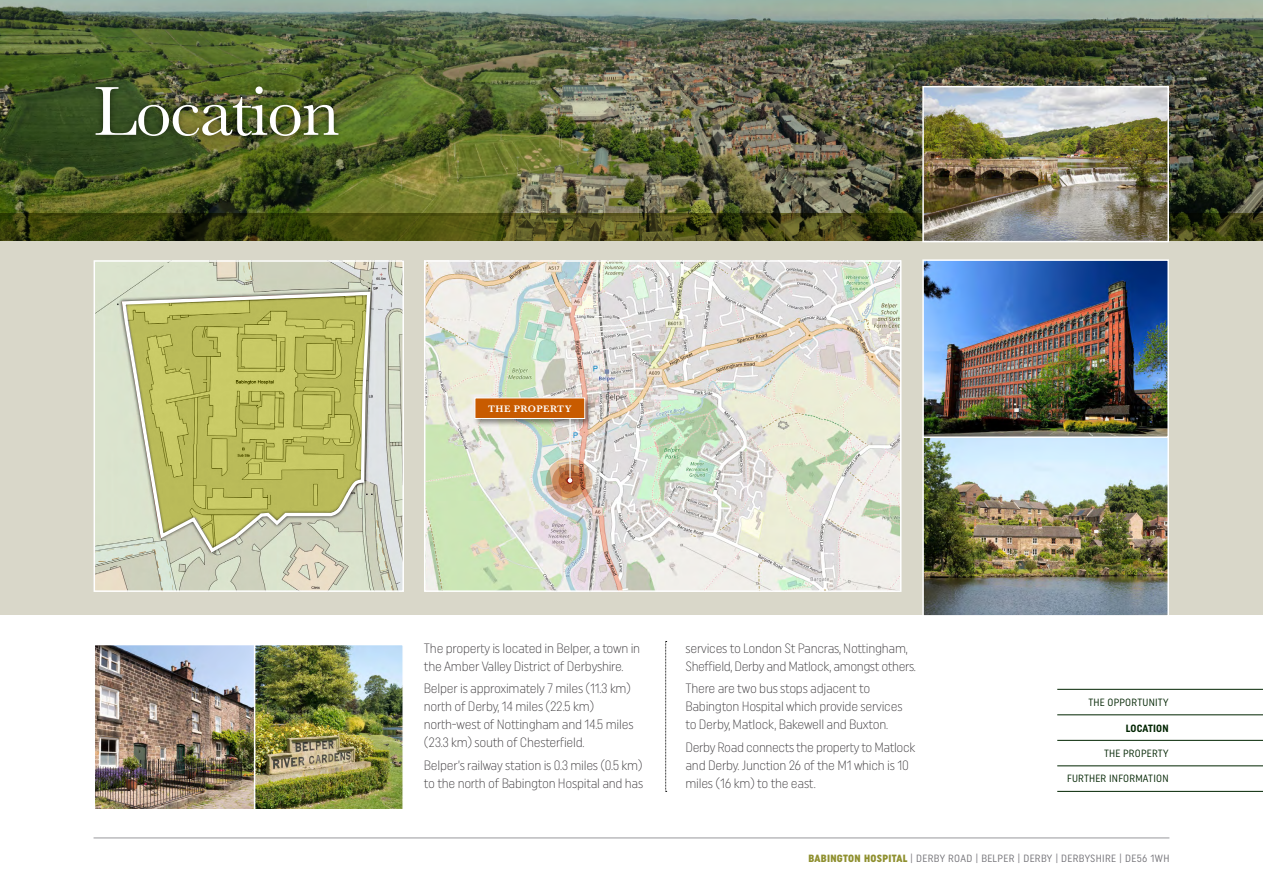
<style>
.page{position:relative;width:1263px;height:893px;background:#fff}
.page>*{position:absolute;margin:0;border:0;box-sizing:border-box;transform-origin:0 0}
.t1{font:72px "Baskerville";letter-spacing:-.02em;color:#fff}
.t2{font:300 condensed 13.5px/18px "Uniform";letter-spacing:-.02em;color:#373437}
.t3{font:condensed 10.5px "Uniform";letter-spacing:.03em;color:#727176}
.t4{font:condensed 10.5px "Uniform";letter-spacing:.02em;color:#002400}
.t5{font:700 condensed 10.5px "Uniform";letter-spacing:.02em;color:#002400}
.t6{font:600 9.75px "Baskerville";letter-spacing:.05em;color:#fff}
.s1{font-weight:900;color:#8f902f}
</style>
<div class="page">
<hr style="left:94px;top:838px;width:1075px;height:1px;background:#98989c">
<hr style="left:1057px;top:715px;width:206px;height:1px;background:#002400">
<hr style="left:1057px;top:740px;width:206px;height:1px;background:#002400">
<hr style="left:1057px;top:766px;width:206px;height:1px;background:#002400">
<hr style="left:1057px;top:689px;width:206px;height:1px;background:#002400">
<hr style="left:1057px;top:791px;width:206px;height:1px;background:#002400">
<img style="left:0;top:0;width:1263px;height:242px">
<div style="left:0;top:242px;width:1263px;height:373px;background:#d9d7c9"></div>
<img style="left:925px;top:262px;width:241px;height:352px">
<div style="left:922px;top:436px;width:247px;height:181px;border:2px solid #fff"></div>
<img style="left:925px;top:89px;width:241px;height:150px">
<div style="left:922px;top:86px;width:247px;height:156px;border:2px solid #fff"></div>
<svg style="left:665px;top:641px;width:2px;height:151px"></svg>
<div style="left:922px;top:259px;width:247px;height:179px;border:2px solid #fff"></div>
<img style="left:427px;top:263px;width:471px;height:326px">
<div style="left:424px;top:260px;width:477px;height:332px;border:2px solid #fff"></div>
<img style="left:97px;top:263px;width:304px;height:326px">
<div style="left:94px;top:260px;width:310px;height:332px;border:2px solid #fff"></div>
<img style="left:97px;top:647px;width:23px;height:160px">
<div style="left:94px;top:644px;width:174px;height:166px;border:2px solid #fff"></div>
<img style="left:372px;top:647px;width:29px;height:160px">
<div style="left:254px;top:644px;width:150px;height:166px;border:2px solid #fff"></div>
<div style="left:89px;top:79px;width:256px;height:65px;background:#000;opacity:.5"></div>
<div style="left:118px;top:288px;width:256px;height:268px;background:#000;opacity:.75"></div>
<img style="left:120px;top:290px;width:252px;height:549px">
<svg style="left:546px;top:458px;width:47px;height:46px"></svg>
<svg style="left:552px;top:464px;width:34px;height:34px"></svg>
<svg style="left:558px;top:470px;width:22px;height:22px"></svg>
<div style="left:473px;top:396px;width:120px;height:30px;background:#000;opacity:.42"></div>
<div style="left:475px;top:398px;width:110px;height:20px;background:#c85b00"></div>
<div style="left:475px;top:398px;width:110px;height:21px;border:1px solid #fff"></div>
<hr style="left:570px;top:419px;width:1px;height:61px;background:#fff">
<svg style="left:568px;top:478px;width:4px;height:5px"></svg>
<h1 class="t1" style="left:94px;top:66px;width:248px">Location</h1>
<p class="t6" style="left:488px;top:402px;width:85px">THE PROPERTY</p>
<p class="t2" style="left:424px;top:639px;width:218px">The property is located in Belper, a town in the Amber Valley District of Derbyshire.</p>
<p class="t2" style="left:424px;top:679px;width:211px">Belper is approximately 7 miles (11.3 km) north of Derby, 14 miles (22.5 km) north-west of Nottingham and 14.5 miles (23.3 km) south of Chesterfield.</p>
<p class="t2" style="left:424px;top:756px;width:221px">Belper’s railway station is 0.3 miles (0.5 km) to the north of Babington Hospital and has</p>
<p class="t2" style="left:685px;top:639px;width:232px">services to London St Pancras, Nottingham,<br>Sheffield, Derby and Matlock, amongst others.</p>
<p class="t2" style="left:685px;top:679px;width:218px">There are two bus stops adjacent to<br>Babington Hospital which provide services to Derby, Matlock, Bakewell and Buxton.</p>
<p class="t2" style="left:685px;top:738px;width:231px">Derby Road connects the property to Matlock and Derby. Junction 26 of the M1 which is 10 miles (16 km) to the east.</p>
<p class="t4" style="left:1088px;top:696px;width:82px">THE OPPORTUNITY</p>
<p class="t5" style="left:1126px;top:722px;width:44px">LOCATION</p>
<p class="t4" style="left:1104px;top:747px;width:66px">THE PROPERTY</p>
<p class="t4" style="left:1067px;top:772px;width:103px">FURTHER INFORMATION</p>
<p class="t3" style="left:808px;top:851px;width:363px"><span class="s1">BABINGTON HOSPITAL</span> | DERBY ROAD | BELPER | DERBY | DERBYSHIRE | DE56 1WH</p>
</div>
